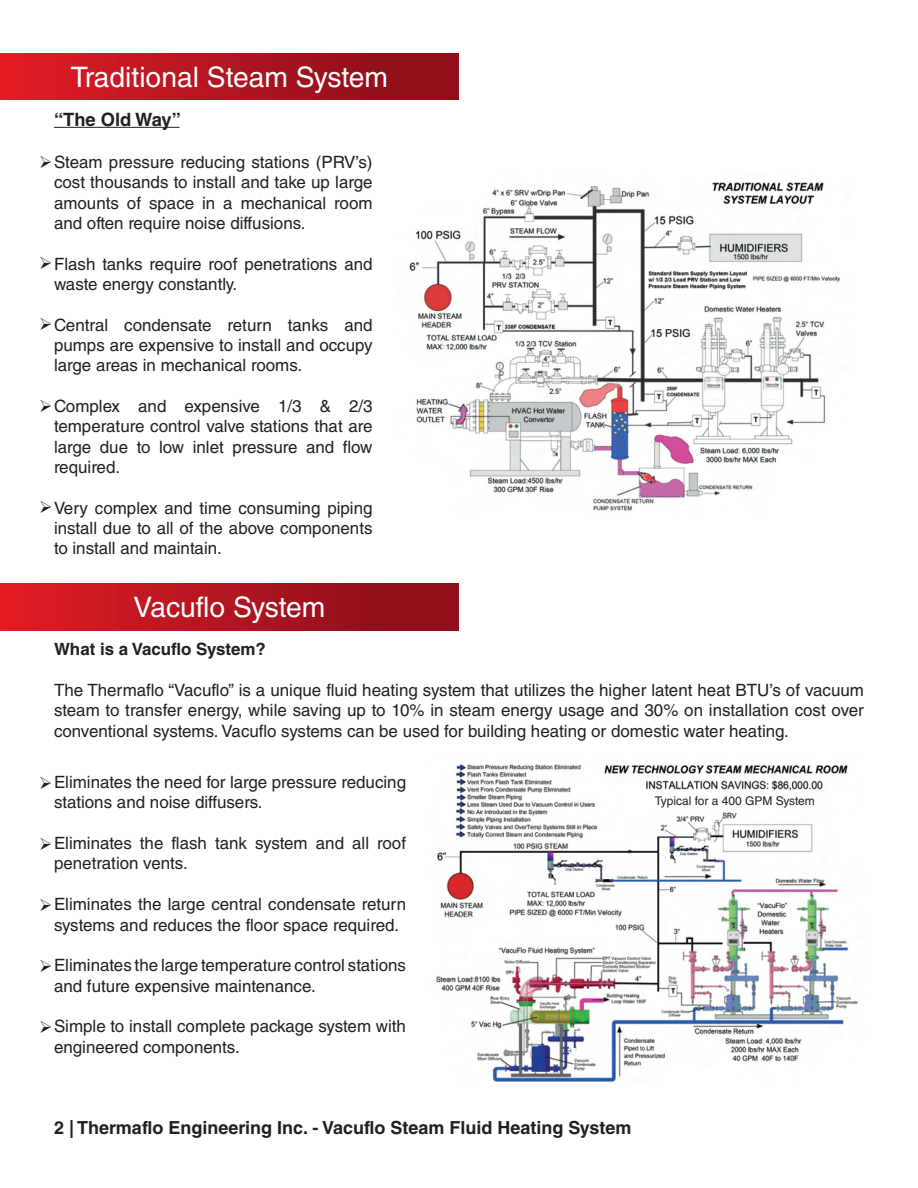
<style>
.page{position:relative;width:918px;height:1188px;background:#fff}
.page>*{position:absolute;margin:0;border:0;box-sizing:border-box;transform-origin:0 0}
.t1{font:28.2px "Helvetica LT Std";color:#fff}
.t2{font:700 18.3px "Helvetica LT Std";color:#231f20}
.t3{font:700 18px "Helvetica LT Std";color:#231f20}
.t4{font:16.95px/20.4px "Helvetica LT Std";color:#231f20;text-align:justify}
.t5{font:700 16.95px "Helvetica LT Std";color:#231f20}
.t6{font:12px "Helvetica LT Std";color:#231f20}
</style>
<div class="page">
<div style="left:0;top:53px;width:459px;height:47px;background:linear-gradient(to right,#e01c25,#850e1b)"></div>
<div style="left:0;top:584px;width:459px;height:46px;background:linear-gradient(to right,#e01c25,#850e1b)"></div>
<hr style="left:54px;top:127px;width:126px;height:1px;background:#231f20">
<img style="left:409px;top:182px;width:431px;height:329px">
<img style="left:436px;top:764px;width:422px;height:317px">
<h1 class="t1" style="left:71px;top:61px;width:319px">Traditional Steam System</h1>
<p class="t2" style="left:54px;top:108px;width:128px">“The Old Way”</p>
<p class="t4" style="left:54px;top:152px;width:320px;text-indent:-15px">➢Steam pressure reducing stations (PRV’s) cost thousands to install and take up large amounts of space in a mechanical room and often require noise diffusions.</p>
<p class="t4" style="left:54px;top:253px;width:320px;text-indent:-15px">➢Flash tanks require roof penetrations and waste energy constantly.</p>
<p class="t4" style="left:54px;top:314px;width:320px;text-indent:-15px">➢Central condensate return tanks and pumps are expensive to install and occupy large areas in mechanical rooms.</p>
<p class="t4" style="left:54px;top:396px;width:320px;text-indent:-15px">➢Complex and expensive 1/3 &amp; 2/3 temperature control valve stations that are large due to low inlet pressure and flow required.</p>
<p class="t4" style="left:54px;top:497px;width:320px;text-indent:-15px">➢Very complex and time consuming piping install due to all of the above components to install and maintain.</p>
<h1 class="t1" style="left:134px;top:591px;width:193px">Vacuflo System</h1>
<p class="t5" style="left:54px;top:639px;width:213px">What is a Vacuflo System?</p>
<p class="t4" style="left:54px;top:680px;width:812px">The Thermaflo “Vacuflo” is a unique fluid heating system that utilizes the higher latent heat BTU’s of vacuum steam to transfer energy, while saving up to 10% in steam energy usage and 30% on installation cost over conventional systems. Vacuflo systems can be used for building heating or domestic water heating.</p>
<p class="t4" style="left:39px;top:772px;width:369px">➢Eliminates the need for large pressure reducing</p>
<p class="t4" style="left:54px;top:792px;width:210px">stations and noise diffusers.</p>
<p class="t4" style="left:39px;top:833px;width:369px">➢Eliminates the flash tank system and all roof</p>
<p class="t4" style="left:54px;top:853px;width:135px">penetration vents.</p>
<p class="t4" style="left:39px;top:894px;width:369px">➢Eliminates the large central condensate return</p>
<p class="t4" style="left:54px;top:914px;width:347px">systems and reduces the floor space required.</p>
<p class="t4" style="left:39px;top:955px;width:369px">➢Eliminates the large temperature control stations</p>
<p class="t4" style="left:54px;top:975px;width:263px">and future expensive maintenance.</p>
<p class="t4" style="left:39px;top:1016px;width:369px">➢Simple to install complete package system with</p>
<p class="t4" style="left:54px;top:1036px;width:187px">engineered components.</p>
<p class="t6" style="left:655px;top:794px;width:162px">Typical for a 400 GPM System</p>
<p class="t3" style="left:54px;top:1117px;width:579px">2 | Thermaflo Engineering Inc. - Vacuflo Steam Fluid Heating System</p>
</div>
